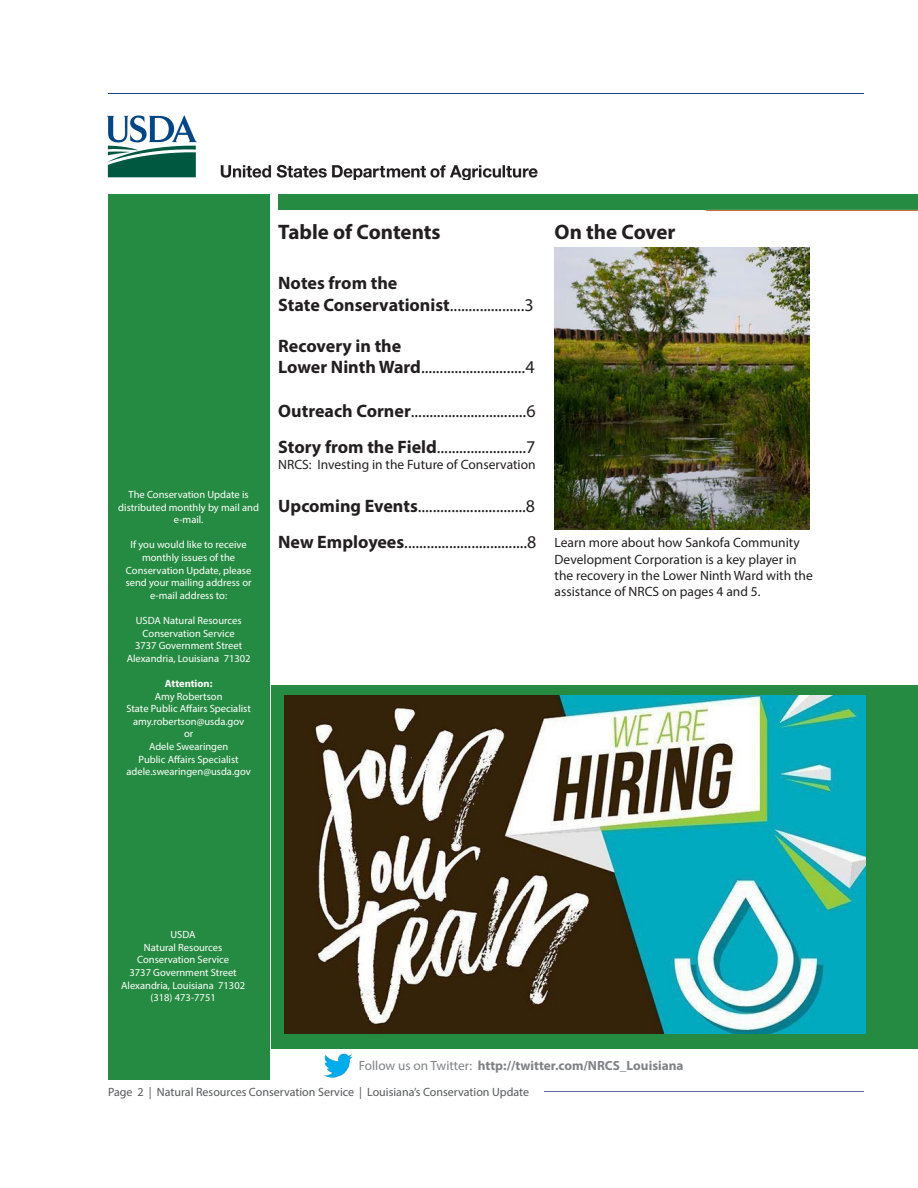
<style>
.page{position:relative;width:918px;height:1188px;background:#fff}
.page>*{position:absolute;margin:0;border:0;box-sizing:border-box;transform-origin:0 0}
.t1{font:700 21px "Myriad Pro";color:#231f20}
.t2{font:18px "Myriad Pro";color:#231f20}
.t3{font:700 18px "Myriad Pro";color:#231f20}
.t4{font:13.5px/16.2px "Myriad Pro";color:#231f20}
.t5{font:700 13.35px "Myriad Pro";color:#808285}
.t6{font:12px "Myriad Pro";color:#57585a}
.t7{font:10.5px/12.6px "Myriad Pro";color:#fff;text-align:center}
.t8{font:700 10.5px "Myriad Pro";color:#fff}
.s1{font-weight:700}
.s2{font-weight:400}
</style>
<div class="page">
<div style="left:108px;top:194px;width:161px;height:886px;background:#268b42"></div>
<hr style="left:108px;top:93px;width:756px;height:1px;background:#253f8e">
<img style="left:108px;top:115px;width:430px;height:64px">
<div style="left:271px;top:685px;width:647px;height:363px;background:#268b42"></div>
<img style="left:324px;top:1053px;width:29px;height:25px">
<div style="left:278px;top:194px;width:640px;height:16px;background:#268b42"></div>
<img style="left:555px;top:247px;width:255px;height:282px">
<img style="left:284px;top:695px;width:582px;height:338px">
<p class="t7" style="left:118px;top:488px;width:142px">The Conservation Update is distributed monthly by mail and e-mail.</p>
<p class="t7" style="left:126px;top:538px;width:127px">If you would like to receive monthly issues of the<br>Conservation Update, please send your mailing address or e-mail address to:</p>
<p class="t7" style="left:136px;top:614px;width:107px">USDA Natural Resources<br>Conservation Service</p>
<p class="t7" style="left:135px;top:639px;width:109px">3737 Government Street</p>
<p class="t7" style="left:127px;top:652px;width:125px">Alexandria, Louisiana 71302</p>
<p class="t8" style="left:165px;top:677px;width:49px">Attention:</p>
<p class="t7" style="left:155px;top:690px;width:69px">Amy Robertson</p>
<p class="t7" style="left:126px;top:702px;width:126px">State Public Affairs Specialist</p>
<p class="t7" style="left:133px;top:715px;width:113px">amy.robertson@usda.gov</p>
<p class="t7" style="left:184px;top:727px;width:11px">or</p>
<p class="t7" style="left:149px;top:740px;width:81px">Adele Swearingen</p>
<p class="t7" style="left:139px;top:753px;width:102px">Public Affairs Specialist</p>
<p class="t7" style="left:127px;top:765px;width:126px">adele.swearingen@usda.gov</p>
<p class="t1" style="left:278px;top:218px;width:164px">Table of Contents</p>
<p class="t3" style="left:278px;top:271px;width:121px">Notes from the</p>
<p class="t2" style="left:278px;top:294px;width:257px"><span class="s1">State Conservationist</span>....................3</p>
<p class="t3" style="left:278px;top:334px;width:125px">Recovery in the</p>
<p class="t2" style="left:278px;top:356px;width:258px"><span class="s1">Lower Ninth Ward</span>............................4</p>
<p class="t2" style="left:278px;top:399px;width:259px"><span class="s1">Outreach Corner</span>...............................6</p>
<p class="t2" style="left:278px;top:435px;width:259px"><span class="s1">Story from the Field</span>........................7</p>
<p class="t4" style="left:278px;top:456px;width:259px">NRCS: Investing in the Future of Conservation</p>
<p class="t2" style="left:278px;top:495px;width:258px"><span class="s1">Upcoming Events</span>.............................8</p>
<p class="t2" style="left:278px;top:531px;width:260px"><span class="s1">New Employees</span>.................................8</p>
<p class="t4" style="left:555px;top:534px;width:260px">Learn more about how Sankofa Community Development Corporation is a key player in the recovery in the Lower Ninth Ward with the assistance of NRCS on pages 4 and 5.</p>
<p class="t1" style="left:555px;top:218px;width:122px">On the Cover</p>
<p class="t7" style="left:171px;top:928px;width:27px">USDA</p>
<p class="t7" style="left:137px;top:941px;width:94px">Natural Resources<br>Conservation Service</p>
<p class="t7" style="left:130px;top:966px;width:109px">3737 Government Street</p>
<p class="t7" style="left:121px;top:979px;width:125px">Alexandria, Louisiana 71302</p>
<p class="t7" style="left:151px;top:991px;width:67px">(318) 473-7751</p>
<p class="t5" style="left:359px;top:1057px;width:326px"><span class="s2">Follow us on Twitter:</span> http://twitter.com/NRCS_Louisiana</p>
<p class="t6" style="left:108px;top:1084px;width:423px">Page 2 | Natural Resources Conservation Service | Louisiana’s Conservation Update</p>
</div>
